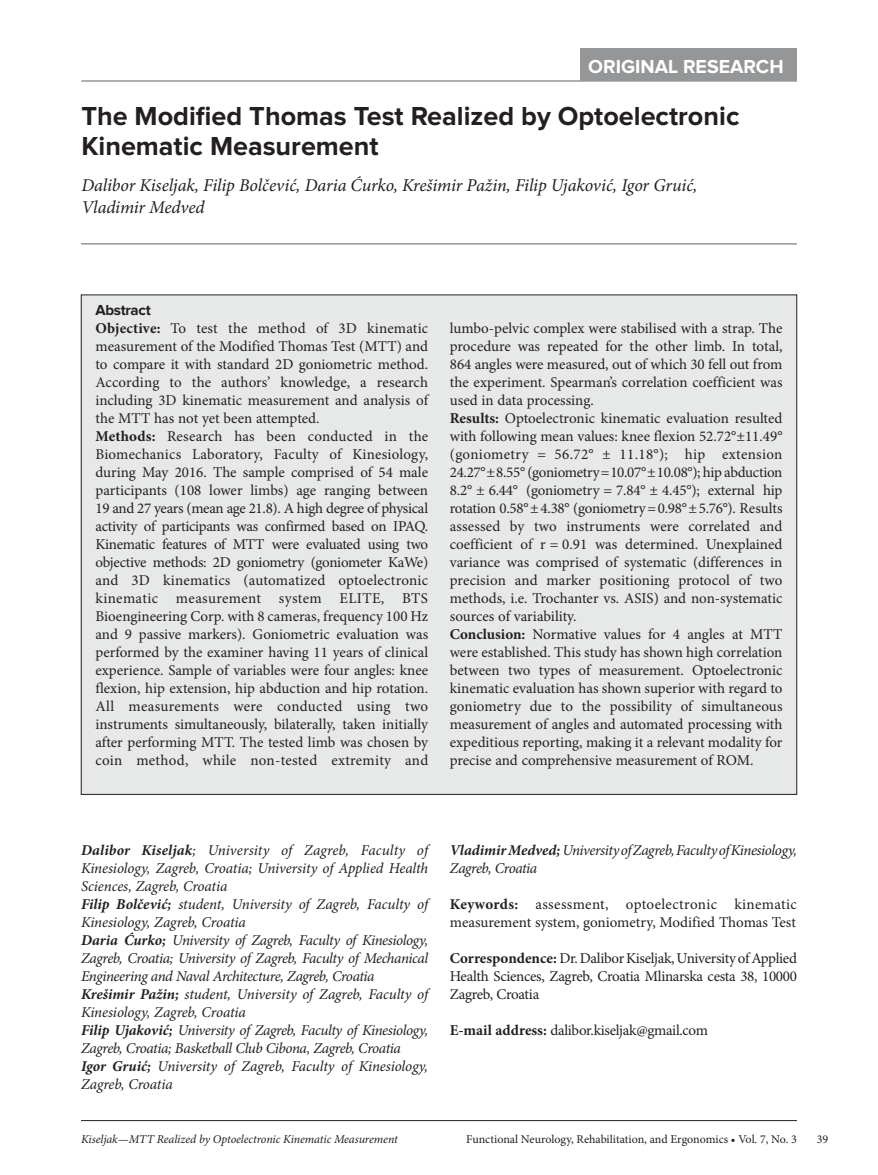
<style>
.page{position:relative;width:878px;height:1175px;background:#fff}
.page>*{position:absolute;margin:0;border:0;box-sizing:border-box;transform-origin:0 0}
.t1{font:700 27px/30px "Proxima Nova";color:#231f20}
.t2{font:700 19.5px "Proxima Nova";color:#fff}
.t3{font:italic 18px/21.6px "Minion Pro";letter-spacing:-.01em;color:#231f20}
.t4{font:15px/18px "Minion Pro";color:#231f20}
.t5{font:italic 15px/18px "Minion Pro";letter-spacing:-.02em;color:#231f20}
.t6{font:15px "Minion Pro";letter-spacing:-.02em;color:#231f20}
.t7{font:700 15px "Proxima Nova";letter-spacing:-.02em;color:#231f20}
.t8{font:12px "Minion Pro";letter-spacing:-.005em;color:#231f20}
.t9{font:italic 12px "Minion Pro";letter-spacing:-.005em;color:#231f20}
.s1{font-weight:700}
</style>
<div class="page">
<hr style="left:81px;top:1120px;width:715px;height:1px;background:#231f20">
<hr style="left:81px;top:80px;width:715px;height:2px;background:#949698">
<div style="left:580px;top:49px;width:216px;height:32px;background:#949698"></div>
<hr style="left:81px;top:243px;width:715px;height:1px;background:#949698">
<div style="left:81px;top:295px;width:715px;height:499px;background:#e7e8e8"></div>
<h2 class="t2" style="left:588px;top:55px;width:197px">ORIGINAL RESEARCH</h2>
<h1 class="t1" style="left:81px;top:102px;width:659px">The Modified Thomas Test Realized by Optoelectronic<br>Kinematic Measurement</h1>
<p class="t3" style="left:81px;top:174px;width:617px">Dalibor Kiseljak, Filip Bolčević, Daria Ćurko, Krešimir Pažin, Filip Ujaković, Igor Gruić,<br>Vladimir Medved</p>
<p class="t7" style="left:95px;top:301px;width:57px">Abstract</p>
<p class="t4" style="left:95px;top:319px;width:334px"><span class="s1">Objective:</span> To test the method of 3D kinematic measurement of the Modified Thomas Test (MTT) and to compare it with standard 2D goniometric method.<br>According to the authors’ knowledge, a research including 3D kinematic measurement and analysis of the MTT has not yet been attempted.<br><span class="s1">Methods:</span> Research has been conducted in the Biomechanics Laboratory, Faculty of Kinesiology, during May 2016. The sample comprised of 54 male participants (108 lower limbs) age ranging between 19 and 27 years (mean age 21.8). A high degree of physical activity of participants was confirmed based on IPAQ.<br>Kinematic features of MTT were evaluated using two objective methods: 2D goniometry (goniometer KaWe) and 3D kinematics (automatized optoelectronic kinematic measurement system ELITE, BTS Bioengineering Corp. with 8 cameras, frequency 100 Hz and 9 passive markers). Goniometric evaluation was performed by the examiner having 11 years of clinical experience. Sample of variables were four angles: knee flexion, hip extension, hip abduction and hip rotation.<br>All measurements were conducted using two instruments simultaneously, bilaterally, taken initially after performing MTT. The tested limb was chosen by coin method, while non-tested extremity and</p>
<p class="t4" style="left:450px;top:319px;width:334px">lumbo-pelvic complex were stabilised with a strap. The procedure was repeated for the other limb. In total, 864 angles were measured, out of which 30 fell out from the experiment. Spearman’s correlation coefficient was used in data processing.<br><span class="s1">Results:</span> Optoelectronic kinematic evaluation resulted with following mean values: knee flexion 52.72°±11.49° (goniometry = 56.72° ± 11.18°); hip extension 24.27°±8.55° (goniometry=10.07°±10.08°); hip abduction 8.2° ± 6.44° (goniometry = 7.84° ± 4.45°); external hip rotation 0.58°±4.38° (goniometry=0.98°±5.76°). Results assessed by two instruments were correlated and coefficient of r = 0.91 was determined. Unexplained variance was comprised of systematic (differences in precision and marker positioning protocol of two methods, i.e. Trochanter vs. ASIS) and non-systematic sources of variability.<br><span class="s1">Conclusion:</span> Normative values for 4 angles at MTT were established. This study has shown high correlation between two types of measurement. Optoelectronic kinematic evaluation has shown superior with regard to goniometry due to the possibility of simultaneous measurement of angles and automated processing with expeditious reporting, making it a relevant modality for precise and comprehensive measurement of ROM.</p>
<p class="t5" style="left:81px;top:841px;width:348px"><span class="s1">Dalibor Kiseljak</span>; University of Zagreb, Faculty of Kinesiology, Zagreb, Croatia; University of Applied Health Sciences, Zagreb, Croatia<br><span class="s1">Filip Bolčević;</span> student, University of Zagreb, Faculty of Kinesiology, Zagreb, Croatia<br><span class="s1">Daria Ćurko;</span> University of Zagreb, Faculty of Kinesiology, Zagreb, Croatia; University of Zagreb, Faculty of Mechanical Engineering and Naval Architecture, Zagreb, Croatia <span class="s1">Krešimir Pažin;</span> student, University of Zagreb, Faculty of Kinesiology, Zagreb, Croatia<br><span class="s1">Filip Ujaković;</span> University of Zagreb, Faculty of Kinesiology, Zagreb, Croatia; Basketball Club Cibona, Zagreb, Croatia <span class="s1">Igor Gruić;</span> University of Zagreb, Faculty of Kinesiology, Zagreb, Croatia</p>
<p class="t5" style="left:450px;top:841px;width:348px"><span class="s1">Vladimir Medved;</span>University of Zagreb, Faculty of Kinesiology,<br>Zagreb, Croatia</p>
<p class="t4" style="left:450px;top:895px;width:348px"><span class="s1">Keywords:</span> assessment, optoelectronic kinematic measurement system, goniometry, Modified Thomas Test</p>
<p class="t4" style="left:450px;top:949px;width:348px;text-align:justify"><span class="s1">Correspondence:</span> Dr. Dalibor Kiseljak, University of Applied Health Sciences, Zagreb, Croatia Mlinarska cesta 38, 10000<br>Zagreb, Croatia</p>
<p class="t6" style="left:450px;top:1020px;width:260px"><span class="s1">E-mail address:</span> dalibor.kiseljak@gmail.com</p>
<p class="t9" style="left:81px;top:1131px;width:318px">Kiseljak—MTT Realized by Optoelectronic Kinematic Measurement</p>
<p class="t8" style="left:466px;top:1131px;width:332px">Functional Neurology, Rehabilitation, and Ergonomics • Vol. 7, No. 3</p>
<p class="t8" style="left:816px;top:1131px;width:13px">39</p>
</div>
